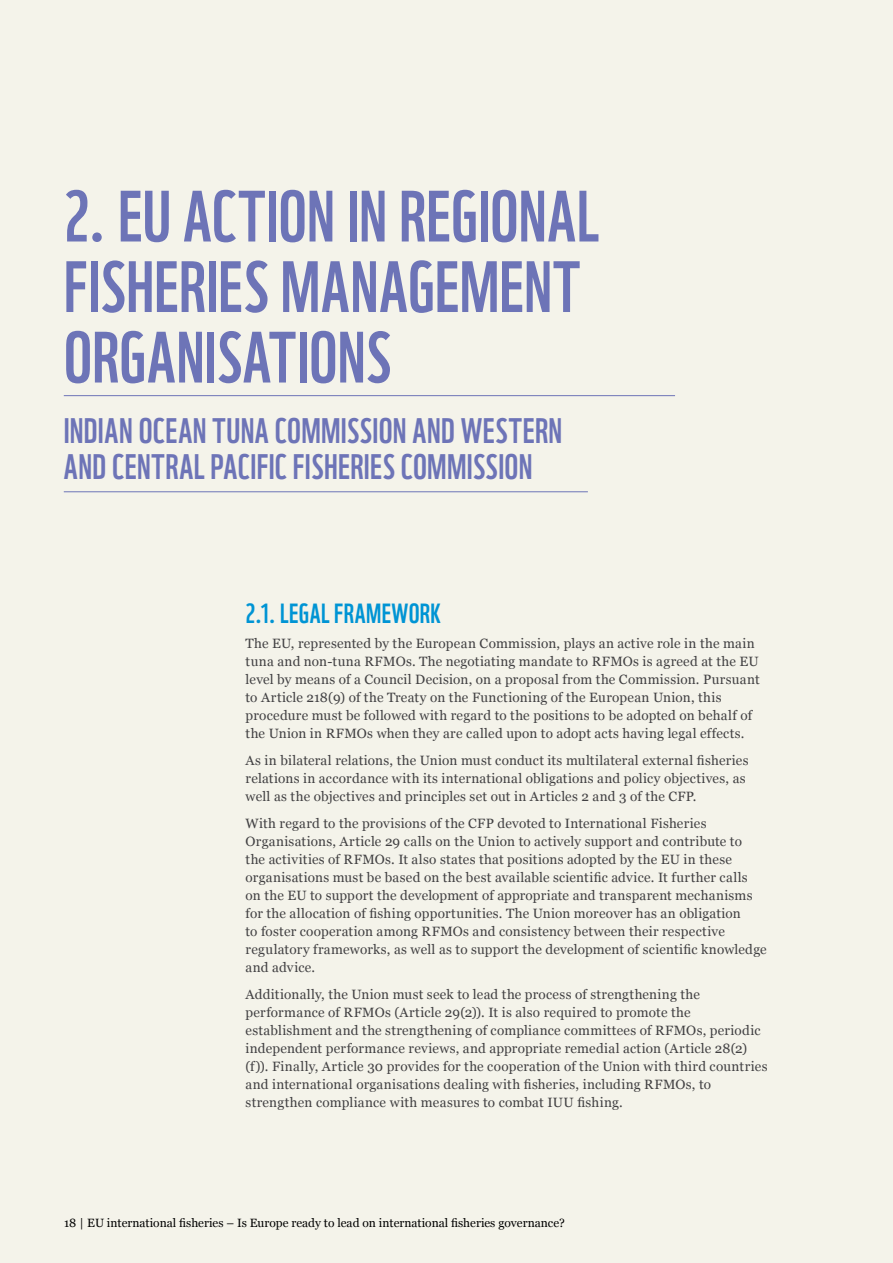
<style>
.page{position:relative;width:893px;height:1263px;background:#f4f3ea}
.page>*{position:absolute;margin:0;border:0;box-sizing:border-box;transform-origin:0 0}
.t1{font:70.5px/70.5px "WWF";letter-spacing:.005em;color:#6d74b7}
.t2{font:34.5px/36px "WWF";letter-spacing:.01em;color:#6d74b7}
.t3{font:27px "WWF";letter-spacing:.02em;color:#0094d4}
.t4{font:13.5px/18px "Georgia";letter-spacing:.02em;color:#414042}
.t5{font:12px "Georgia";color:#000}
</style>
<div class="page">
<hr style="left:64px;top:491px;width:524px;height:1px;background:#6d74b7">
<hr style="left:64px;top:395px;width:611px;height:1px;background:#6d74b7">
<h1 class="t1" style="left:64px;top:174px;width:537px">2. EU ACTION IN REGIONAL<br>FISHERIES MANAGEMENT<br>ORGANISATIONS</h1>
<h2 class="t2" style="left:64px;top:409px;width:500px">INDIAN OCEAN TUNA COMMISSION AND WESTERN<br>AND CENTRAL PACIFIC FISHERIES COMMISSION</h2>
<h3 class="t3" style="left:246px;top:592px;width:197px">2.1. LEGAL FRAMEWORK</h3>
<p class="t4" style="left:246px;top:634px;width:516px">The EU, represented by the European Commission, plays an active role in the main tuna and non-tuna RFMOs. The negotiating mandate to RFMOs is agreed at the EU level by means of a Council Decision, on a proposal from the Commission. Pursuant to Article 218(9) of the Treaty on the Functioning of the European Union, this procedure must be followed with regard to the positions to be adopted on behalf of the Union in RFMOs when they are called upon to adopt acts having legal effects.</p>
<p class="t4" style="left:246px;top:751px;width:505px">As in bilateral relations, the Union must conduct its multilateral external fisheries relations in accordance with its international obligations and policy objectives, as well as the objectives and principles set out in Articles 2 and 3 of the CFP.</p>
<p class="t4" style="left:246px;top:814px;width:523px">With regard to the provisions of the CFP devoted to International Fisheries Organisations, Article 29 calls on the Union to actively support and contribute to<br>the activities of RFMOs. It also states that positions adopted by the EU in these organisations must be based on the best available scientific advice. It further calls<br>on the EU to support the development of appropriate and transparent mechanisms for the allocation of fishing opportunities. The Union moreover has an obligation<br>to foster cooperation among RFMOs and consistency between their respective regulatory frameworks, as well as to support the development of scientific knowledge and advice.</p>
<p class="t4" style="left:246px;top:985px;width:523px">Additionally, the Union must seek to lead the process of strengthening the performance of RFMOs (Article 29(2)). It is also required to promote the establishment and the strengthening of compliance committees of RFMOs, periodic independent performance reviews, and appropriate remedial action (Article 28(2) (f)). Finally, Article 30 provides for the cooperation of the Union with third countries and international organisations dealing with fisheries, including RFMOs, to strengthen compliance with measures to combat IUU fishing.</p>
<p class="t5" style="left:64px;top:1216px;width:502px">18 | EU international fisheries – Is Europe ready to lead on international fisheries governance?</p>
</div>
